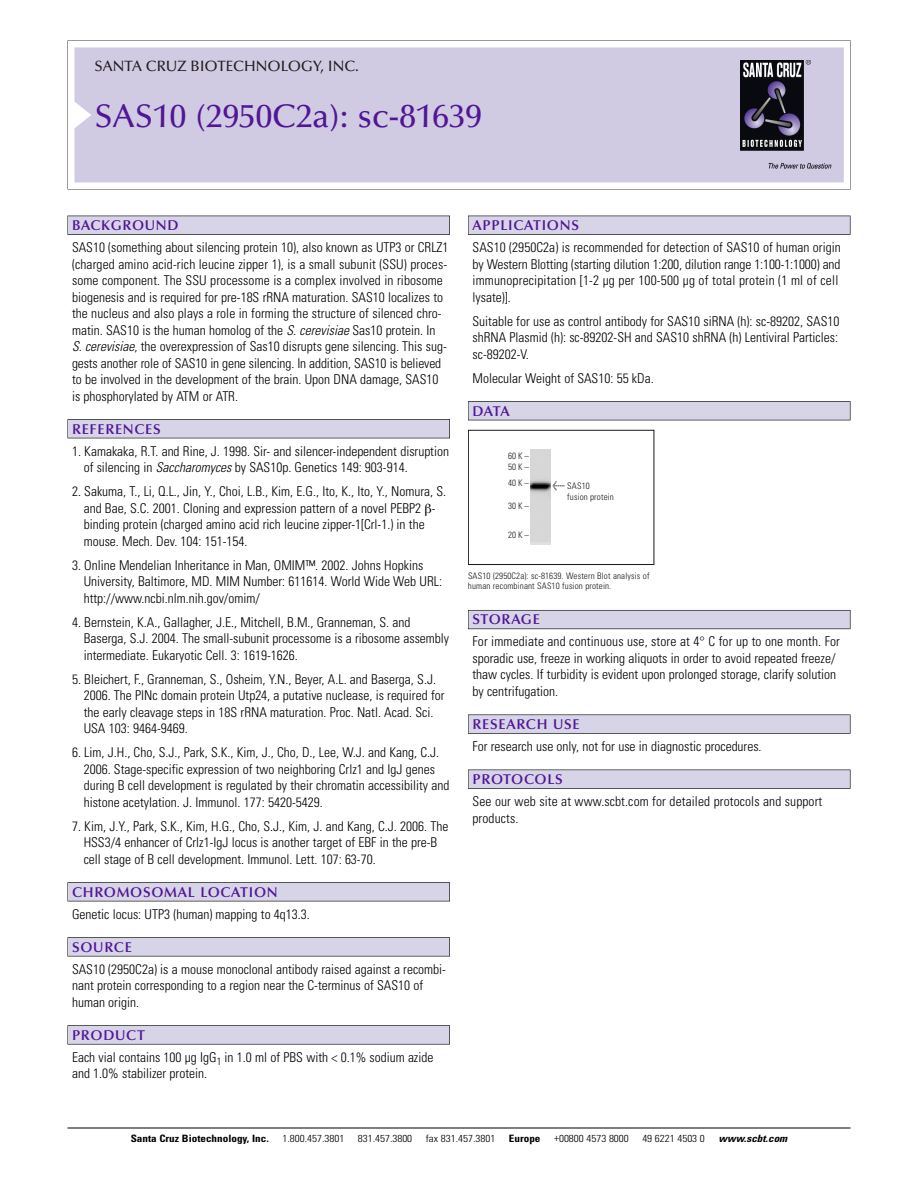
<style>
.page{position:relative;width:918px;height:1188px;background:#fff}
.page>*{position:absolute;margin:0;border:0;box-sizing:border-box;transform-origin:0 0}
.t1{font:500 33px "Optima";color:#511695}
.t2{font:500 15px "Optima";color:#231f20}
.t3{font:600 14.25px "Optima";letter-spacing:.05em;color:#511695}
.t4{font:300 condensed 13.5px/16.5px "Univers";color:#000}
.t5{font:300 condensed 10.2px "Univers";color:#000;scale:1.1 1}
.t6{font:700 condensed 10.2px "Univers";color:#000;scale:1.1 1}
.t7{font:italic 700 condensed 10.2px "Univers";color:#000;scale:1.1 1}
.t8{font:300 condensed 9px/10.5px "Univers";letter-spacing:.015em;color:#191919}
.s1{font-style:italic}
.s2{font-family:"Meta Plus";font-weight:400;font-stretch:normal;font-size:10.5px}
</style>
<div class="page">
<svg style="left:68px;top:40px;width:783px;height:149px"></svg>
<div style="left:74px;top:47px;width:770px;height:135px;background:#d1cae3"></div>
<img style="left:741px;top:60px;width:90px;height:108px">
<div style="left:68px;top:216px;width:382px;height:19px;background:#535256"></div>
<div style="left:68px;top:216px;width:381px;height:18px;background:#d7d4e8"></div>
<div style="left:68px;top:419px;width:382px;height:19px;background:#515155"></div>
<div style="left:68px;top:420px;width:381px;height:18px;background:#d7d4e8"></div>
<div style="left:68px;top:882px;width:382px;height:19px;background:#545357"></div>
<div style="left:68px;top:883px;width:381px;height:18px;background:#d7d4e8"></div>
<div style="left:68px;top:937px;width:382px;height:19px;background:#575659"></div>
<div style="left:68px;top:938px;width:381px;height:18px;background:#d7d4e8"></div>
<svg style="left:68px;top:1025px;width:382px;height:20px"></svg>
<div style="left:68px;top:1026px;width:381px;height:18px;background:#d7d4e8"></div>
<div style="left:468px;top:216px;width:382px;height:19px;background:#535256"></div>
<div style="left:468px;top:216px;width:382px;height:18px;background:#d7d4e8"></div>
<div style="left:468px;top:401px;width:382px;height:19px;background:#515155"></div>
<div style="left:468px;top:402px;width:382px;height:18px;background:#d7d4e8"></div>
<div style="left:468px;top:610px;width:382px;height:19px;background:#5e5d65"></div>
<div style="left:468px;top:611px;width:382px;height:18px;background:#d7d4e8"></div>
<div style="left:468px;top:715px;width:382px;height:19px;background:#58575a"></div>
<div style="left:468px;top:715px;width:382px;height:18px;background:#d7d4e8"></div>
<div style="left:468px;top:770px;width:382px;height:19px;background:#545457"></div>
<div style="left:468px;top:770px;width:382px;height:18px;background:#d7d4e8"></div>
<hr style="left:68px;top:1128px;width:782px;height:1px;background:#000">
<div style="left:468px;top:430px;width:186px;height:135px;border:1px solid #191919"></div>
<img style="left:530px;top:450px;width:21px;height:95px">
<p class="t2" style="left:94px;top:60px;width:266px">SANTA CRUZ BIOTECHNOLOGY, INC.</p>
<p class="t1" style="left:94px;top:102px;width:389px">SAS10 (2950C2a): sc-81639</p>
<p class="t3" style="left:72px;top:219px;width:108px">BACKGROUND</p>
<p class="t4" style="left:72px;top:240px;width:378px">SAS10 (something about silencing protein 10), also known as UTP3 or CRLZ1 (charged amino acid-rich leucine zipper 1), is a small subunit (SSU) proces&shy;some component. The SSU processome is a complex involved in ribosome biogenesis and is required for pre-18S rRNA maturation. SAS10 localizes to the nucleus and also plays a role in forming the structure of silenced chro&shy;matin. SAS10 is the human homolog of the <span class="s1">S.cerevisiae</span> Sas10 protein. In <span class="s1">S.cerevisiae</span>, the overexpression of Sas10 disrupts gene silencing. This sug&shy;gests another role of SAS10 in gene silencing. In addition, SAS10 is believed to be involved in the development of the brain. Upon DNA damage, SAS10 is phosphorylated by ATM or ATR.</p>
<p class="t3" style="left:72px;top:423px;width:90px">REFERENCES</p>
<p class="t4" style="left:84px;top:444px;width:367px;text-indent:-12px">1. Kamakaka, R.T. and Rine, J. 1998. Sir- and silencer-independent disruption of silencing in <span class="s1">Saccharomyces</span> by SAS10p. Genetics 149: 903-914.</p>
<p class="t4" style="left:84px;top:484px;width:364px;text-indent:-12px">2. Sakuma, T., Li, Q.L., Jin, Y., Choi, L.B., Kim, E.G., Ito, K., Ito, Y., Nomura, S. and Bae, S.C. 2001. Cloning and expression pattern of a novel PEBP2 - binding protein (charged amino acid rich leucine zipper-1[Crl-1.) in the mouse. Mech. Dev. 104: 151-154.</p>
<p class="t4" style="left:84px;top:558px;width:360px;text-indent:-12px">3. Online Mendelian Inheritance in Man, OMIM™. 2002. Johns Hopkins<br>University, Baltimore, MD. MIM Number: 611614. World Wide Web URL: http://www.ncbi.nlm.nih.gov/omim/</p>
<p class="t4" style="left:84px;top:615px;width:367px;text-indent:-12px">4. Bernstein, K.A., Gallagher, J.E., Mitchell, B.M., Granneman, S. and<br>Baserga, S.J. 2004. The small-subunit processome is a ribosome assembly intermediate. Eukaryotic Cell. 3: 1619-1626.</p>
<p class="t4" style="left:84px;top:672px;width:362px;text-indent:-12px">5. Bleichert, F., Granneman, S., Osheim, Y.N., Beyer, A.L. and Baserga, S.J.<br>2006. The PINc domain protein Utp24, a putative nuclease, is required for the early cleavage steps in 18S rRNA maturation. Proc. Natl. Acad. Sci.<br>USA 103: 9464-9469.</p>
<p class="t4" style="left:84px;top:745px;width:367px;text-indent:-12px">6. Lim, J.H., Cho, S.J., Park, S.K., Kim, J., Cho, D., Lee, W.J. and Kang, C.J.<br>2006. Stage-specific expression of two neighboring Crlz1 and IgJ genes during B cell development is regulated by their chromatin accessibility and histone acetylation. J. Immunol. 177: 5420-5429.</p>
<p class="t4" style="left:84px;top:819px;width:366px;text-indent:-12px">7. Kim, J.Y., Park, S.K., Kim, H.G., Cho, S.J., Kim, J. and Kang, C.J. 2006. The<br>HSS3/4 enhancer of Crlz1-IgJ locus is another target of EBF in the pre-B cell stage of B cell development. Immunol. Lett. 107: 63-70.</p>
<p class="t3" style="left:72px;top:886px;width:207px">CHROMOSOMAL LOCATION</p>
<p class="t4" style="left:72px;top:907px;width:239px">Genetic locus: UTP3 (human) mapping to 4q13.3.</p>
<p class="t3" style="left:72px;top:941px;width:61px">SOURCE</p>
<p class="t4" style="left:72px;top:962px;width:376px">SAS10 (2950C2a) is a mouse monoclonal antibody raised against a recombi&shy;nant protein corresponding to a region near the C-terminus of SAS10 of human origin.</p>
<p class="t3" style="left:72px;top:1029px;width:74px">PRODUCT</p>
<p class="t4" style="left:72px;top:1050px;width:363px">Each vial contains 100 µg IgG<sub>1</sub> in 1.0 ml of PBS with &lt; 0.1% sodium azide and 1.0% stabilizer protein.</p>
<p class="t3" style="left:473px;top:219px;width:108px">APPLICATIONS</p>
<p class="t4" style="left:473px;top:240px;width:370px">SAS10 (2950C2a) is recommended for detection of SAS10 of human origin by Western Blotting (starting dilution 1:200, dilution range 1:100-1:1000) and immunoprecipitation [1-2 µg per 100-500 µg of total protein (1 ml of cell lysate)].</p>
<p class="t4" style="left:473px;top:314px;width:368px;text-align:justify">Suitable for use as control antibody for SAS10 siRNA (h): sc-89202, SAS10 shRNA Plasmid (h): sc-89202-SH and SAS10 shRNA (h) Lentiviral Particles: sc-89202-V.</p>
<p class="t4" style="left:473px;top:371px;width:183px">Molecular Weight of SAS10: 55 kDa.</p>
<p class="t3" style="left:473px;top:405px;width:39px">DATA</p>
<p class="t8" style="left:508px;top:452px;width:22px">60 K –<br>50 K –</p>
<p class="t8" style="left:508px;top:478px;width:22px">40 K –</p>
<p class="t8" style="left:508px;top:502px;width:22px">30 K –</p>
<p class="t8" style="left:508px;top:531px;width:22px">20 K –</p>
<p class="t8" style="left:567px;top:481px;width:48px;text-indent:-15px"><span class="s2">&lt;</span> SAS10<br>fusion protein</p>
<p class="t8" style="left:468px;top:571px;width:183px">SAS10 (2950C2a): sc-81639. Western Blot analysis of human recombinant SAS10 fusion protein.</p>
<p class="t3" style="left:473px;top:614px;width:69px">STORAGE</p>
<p class="t4" style="left:473px;top:635px;width:369px">For immediate and continuous use, store at 4° C for up to one month. For sporadic use, freeze in working aliquots in order to avoid repeated freeze/ thaw cycles. If turbidity is evident upon prolonged storage, clarify solution by centrifugation.</p>
<p class="t3" style="left:473px;top:718px;width:109px">RESEARCH USE</p>
<p class="t4" style="left:473px;top:739px;width:291px">For research use only, not for use in diagnostic procedures.</p>
<p class="t3" style="left:473px;top:773px;width:92px">PROTOCOLS</p>
<p class="t4" style="left:473px;top:794px;width:351px">See our web site at www.scbt.com for detailed protocols and support products.</p>
<p class="t6" style="left:131px;top:1135px;width:127px">Santa Cruz Biotechnology, Inc.</p>
<p class="t5" style="left:282px;top:1135px;width:58px">1.800.457.3801</p>
<p class="t5" style="left:358px;top:1135px;width:51px">831.457.3800</p>
<p class="t5" style="left:426px;top:1135px;width:65px">fax 831.457.3801</p>
<p class="t6" style="left:509px;top:1135px;width:30px">Europe</p>
<p class="t5" style="left:554px;top:1135px;width:69px">+00800 4573 8000</p>
<p class="t5" style="left:642px;top:1135px;width:58px">49 6221 4503 0</p>
<p class="t7" style="left:719px;top:1135px;width:66px">www.scbt.com</p>
</div>
